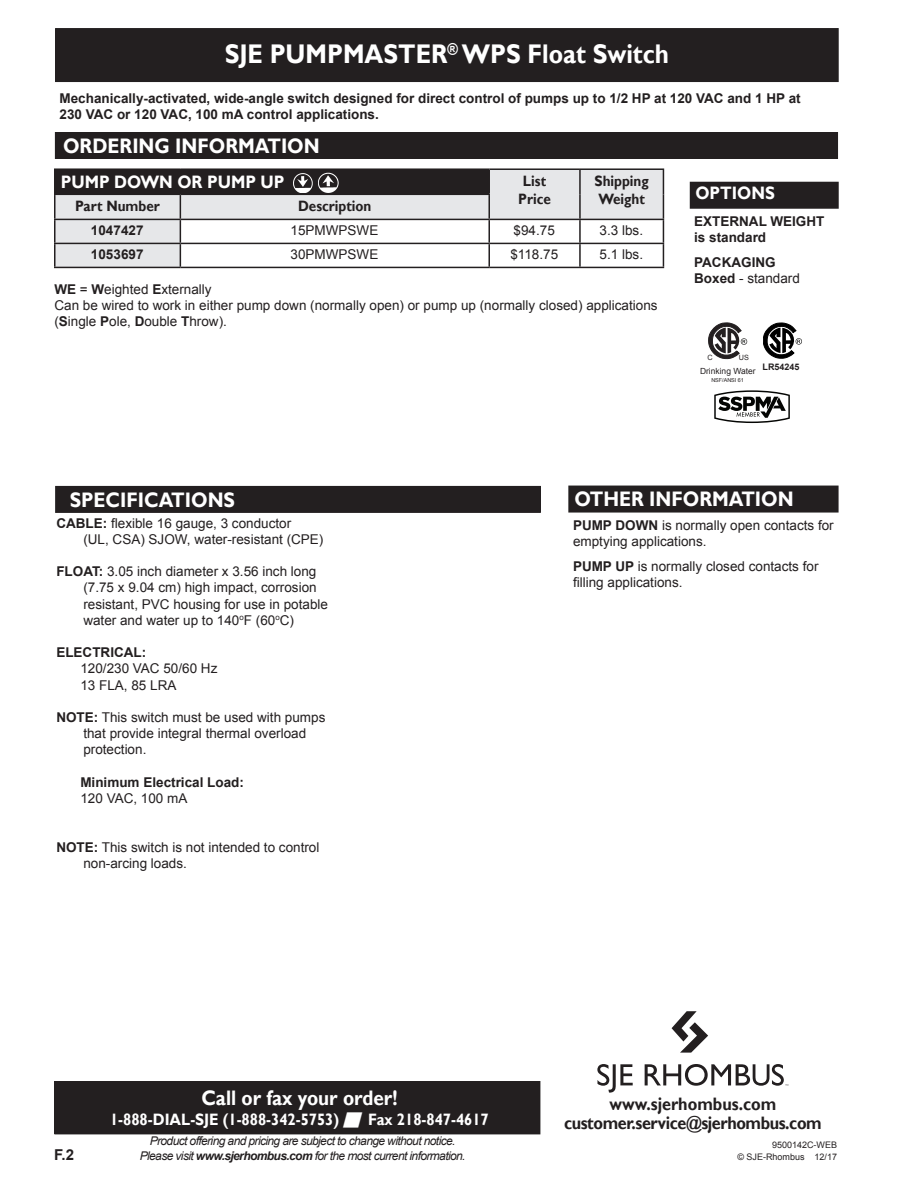
<style>
.page{position:relative;width:918px;height:1188px;background:#fff}
.page>*{position:absolute;margin:0;border:0;box-sizing:border-box;transform-origin:0 0}
.t1{font:700 27px "Gill Sans";color:#fff;scale:.9 1}
.spec_headline{font:700 21px "Gill Sans";color:#fff;scale:.9 1}
.t2{font:700 18px "Gill Sans";letter-spacing:-.025em;color:#231f20;scale:.9 1}
.spec_headline-2{font:700 18px "Gill Sans";color:#fff;scale:.9 1}
.t3{font:700 18px "Gill Sans";color:#231f20;scale:.9 1}
.spec_headline-3{font:700 16.5px "Gill Sans";color:#fff;scale:.9 1}
.price_subhead{font:700 15px/18px "Gill Sans";color:#231f20;scale:.9 1}
.t4{font:700 15px "Arial";color:#231f20}
.Body_indent{font:13.5px/16.2px "Arial";color:#231f20}
.Body_text{font:700 13.5px/15.8px "Arial";color:#231f20}
.spec_body{font:13.5px/16.2px "Arial";color:#231f20}
.price_body{font:13.5px "Arial";color:#231f20}
.Body_indent-2{font:700 13.5px "Arial";color:#231f20}
.price_body-2{font:700 13.5px "Arial";color:#231f20}
.t5{font:italic 12px "Arial";letter-spacing:-.05em;color:#231f20}
.t6{font:9px "Arial";color:#231f20}
.ULCSA{font:700 9px "Arial";color:#231f20}
.t7{font:8.4px "Arial";color:#231f20}
.t8{font:7.2px "Arial";color:#231f20}
.t9{font:5.4px "Arial";color:#231f20}
.s1{font-weight:700}
.s2{font-weight:400}
</style>
<div class="page">
<div style="left:56px;top:29px;width:782px;height:52px;background:#231f20"></div>
<div style="left:55px;top:28px;width:784px;height:54px;border:2px solid #231f20"></div>
<div style="left:56px;top:487px;width:484px;height:25px;background:#231f20"></div>
<div style="left:55px;top:486px;width:486px;height:27px;border:2px solid #231f20"></div>
<div style="left:569px;top:486px;width:269px;height:26px;background:#231f20"></div>
<div style="left:568px;top:486px;width:271px;height:27px;border:2px solid #231f20"></div>
<div style="left:691px;top:183px;width:146px;height:24px;background:#231f20"></div>
<div style="left:690px;top:182px;width:149px;height:27px;border:3px solid #231f20"></div>
<div style="left:55px;top:1082px;width:485px;height:52px;background:#231f20"></div>
<div style="left:55px;top:1081px;width:485px;height:53px;border:1px solid #231f20"></div>
<div style="left:56px;top:133px;width:781px;height:25px;background:#231f20"></div>
<div style="left:55px;top:132px;width:783px;height:27px;border:2px solid #231f20"></div>
<svg style="left:597px;top:1064px;width:36px;height:29px"></svg>
<svg style="left:672px;top:1011px;width:36px;height:42px"></svg>
<svg style="left:645px;top:1064px;width:143px;height:22px"></svg>
<svg style="left:763px;top:323px;width:39px;height:35px"></svg>
<svg style="left:708px;top:323px;width:39px;height:36px"></svg>
<svg style="left:714px;top:390px;width:76px;height:33px"></svg>
<svg style="left:56px;top:170px;width:607px;height:97px"></svg>
<hr style="left:54px;top:168px;width:126px;height:2px;background:#231f20">
<hr style="left:54px;top:170px;width:2px;height:24px;background:#231f20">
<hr style="left:180px;top:168px;width:309px;height:2px;background:#231f20">
<hr style="left:489px;top:168px;width:91px;height:2px;background:#231f20">
<hr style="left:488px;top:170px;width:2px;height:24px;background:#231f20">
<hr style="left:580px;top:168px;width:84px;height:2px;background:#231f20">
<hr style="left:579px;top:170px;width:2px;height:24px;background:#231f20">
<hr style="left:54px;top:194px;width:126px;height:1px;background:#231f20">
<hr style="left:54px;top:195px;width:2px;height:24px;background:#231f20">
<hr style="left:180px;top:194px;width:310px;height:1px;background:#231f20">
<hr style="left:488px;top:195px;width:2px;height:24px;background:#231f20">
<hr style="left:579px;top:194px;width:2px;height:25px;background:#231f20">
<hr style="left:54px;top:219px;width:126px;height:1px;background:#231f20">
<hr style="left:54px;top:220px;width:2px;height:23px;background:#231f20">
<hr style="left:180px;top:219px;width:309px;height:1px;background:#231f20">
<hr style="left:489px;top:219px;width:91px;height:1px;background:#231f20">
<hr style="left:488px;top:220px;width:2px;height:23px;background:#231f20">
<hr style="left:580px;top:219px;width:84px;height:1px;background:#231f20">
<hr style="left:579px;top:220px;width:2px;height:23px;background:#231f20">
<hr style="left:54px;top:243px;width:126px;height:1px;background:#231f20">
<hr style="left:54px;top:244px;width:2px;height:23px;background:#231f20">
<hr style="left:180px;top:243px;width:309px;height:1px;background:#231f20">
<svg style="left:180px;top:195px;width:1px;height:72px"></svg>
<hr style="left:489px;top:243px;width:91px;height:1px;background:#231f20">
<hr style="left:488px;top:244px;width:2px;height:23px;background:#231f20">
<hr style="left:580px;top:243px;width:84px;height:1px;background:#231f20">
<hr style="left:579px;top:244px;width:2px;height:23px;background:#231f20">
<svg style="left:663px;top:170px;width:1px;height:97px"></svg>
<hr style="left:54px;top:267px;width:126px;height:1px;background:#231f20">
<hr style="left:180px;top:267px;width:309px;height:1px;background:#231f20">
<hr style="left:489px;top:267px;width:91px;height:1px;background:#231f20">
<hr style="left:580px;top:267px;width:84px;height:1px;background:#231f20">
<img style="left:319px;top:173px;width:19px;height:19px">
<img style="left:294px;top:174px;width:19px;height:19px">
<p class="t1" style="left:225px;top:38px;width:495px">SJE PUMPMASTER<sup>®</sup> WPS Float Switch</p>
<p class="Body_text" style="left:60px;top:91px;width:743px;line-height:16.2px">Mechanically-activated, wide-angle switch designed for direct control of pumps up to 1/2 HP at 120 VAC and 1 HP at<br>230 VAC or 120 VAC, 100 mA control applications.</p>
<p class="spec_headline" style="left:63px;top:133px;width:287px">ORDERING INFORMATION</p>
<p class="spec_headline-2" style="left:61px;top:171px;width:250px">PUMP DOWN OR PUMP UP</p>
<p class="price_subhead" style="left:523px;top:172px;width:27px">List</p>
<p class="price_subhead" style="left:518px;top:190px;width:38px">Price</p>
<p class="price_subhead" style="left:595px;top:172px;width:62px">Shipping<br>Weight</p>
<p class="price_subhead" style="left:75px;top:197px;width:96px">Part Number</p>
<p class="price_subhead" style="left:298px;top:197px;width:83px">Description</p>
<p class="price_body-2" style="left:91px;top:221px;width:54px">1047427</p>
<p class="price_body" style="left:291px;top:222px;width:89px">15PMWPSWE</p>
<p class="price_body" style="left:514px;top:222px;width:43px">$94.75</p>
<p class="price_body" style="left:600px;top:222px;width:45px">3.3 lbs.</p>
<p class="price_body-2" style="left:91px;top:245px;width:54px">1053697</p>
<p class="price_body" style="left:291px;top:246px;width:89px">30PMWPSWE</p>
<p class="price_body" style="left:510px;top:246px;width:49px">$118.75</p>
<p class="price_body" style="left:600px;top:246px;width:45px">5.1 lbs.</p>
<p class="Body_indent" style="left:54px;top:281px;width:605px"><span class="s1">WE</span> = <span class="s1">W</span>eighted <span class="s1">E</span>xternally<br>Can be wired to work in either pump down (normally open) or pump up (normally closed) applications (<span class="s1">S</span>ingle <span class="s1">P</span>ole, <span class="s1">D</span>ouble <span class="s1">T</span>hrow).</p>
<p class="spec_headline-2" style="left:695px;top:182px;width:90px">OPTIONS</p>
<p class="Body_text" style="left:694px;top:214px;width:132px">EXTERNAL WEIGHT is standard</p>
<p class="Body_text" style="left:694px;top:255px;width:107px">PACKAGING<br>Boxed <span class="s2">- standard</span></p>
<p class="t8" style="left:708px;top:353px;width:7px">C</p>
<p class="t8" style="left:739px;top:353px;width:12px">US</p>
<p class="ULCSA" style="left:763px;top:361px;width:39px">LR54245</p>
<p class="t7" style="left:700px;top:365px;width:57px">Drinking Water</p>
<p class="t9" style="left:711px;top:376px;width:34px">NSF/ANSI 61</p>
<p class="spec_headline" style="left:70px;top:487px;width:185px">SPECIFICATIONS</p>
<p class="spec_headline" style="left:574px;top:486px;width:245px">OTHER INFORMATION</p>
<p class="spec_body" style="left:573px;top:517px;width:262px"><span class="s1">PUMP DOWN</span> is normally open contacts for emptying applications.</p>
<p class="spec_body" style="left:573px;top:559px;width:247px"><span class="s1">PUMP UP</span> is normally closed contacts for filling applications.</p>
<p class="Body_indent" style="left:83px;top:515px;width:242px;text-indent:-27px"><span class="s1">CABLE:</span> flexible 16 gauge, 3 conductor<br>(UL, CSA) SJOW, water-resistant (CPE)</p>
<p class="Body_indent" style="left:83px;top:564px;width:246px;text-indent:-27px"><span class="s1">FLOAT:</span> 3.05 inch diameter x 3.56 inch long (7.75 x 9.04 cm) high impact, corrosion resistant, PVC housing for use in potable water and water up to 140<sup>o</sup>F (60<sup>o</sup>C)</p>
<p class="Body_indent-2" style="left:56px;top:644px;width:91px">ELECTRICAL:</p>
<p class="Body_indent" style="left:80px;top:661px;width:139px">120/230 VAC 50/60 Hz</p>
<p class="Body_indent" style="left:80px;top:677px;width:98px">13 FLA, 85 LRA</p>
<p class="Body_indent" style="left:83px;top:709px;width:244px;text-indent:-27px"><span class="s1">NOTE:</span> This switch must be used with pumps that provide integral thermal overload protection.</p>
<p class="Body_indent-2" style="left:80px;top:773px;width:165px">Minimum Electrical Load:</p>
<p class="Body_indent" style="left:80px;top:790px;width:109px">120 VAC, 100 mA</p>
<p class="Body_indent" style="left:83px;top:839px;width:238px;text-indent:-27px"><span class="s1">NOTE:</span> This switch is not intended to control non-arcing loads.</p>
<p class="t4" style="left:54px;top:1144px;width:22px">F.2</p>
<p class="spec_headline" style="left:201px;top:1085px;width:219px">Call or fax your order!</p>
<p class="spec_headline-3" style="left:110px;top:1109px;width:422px">1-888-DIAL-SJE (1-888-342-5753) ■ Fax 218-847-4617</p>
<p class="t5" style="left:150px;top:1133px;width:307px">Product offering and pricing are subject to change without notice.</p>
<p class="t5" style="left:140px;top:1148px;width:327px">Please visit <span class="s1">www.sjerhombus.com</span> for the most current information.</p>
<p class="t3" style="left:609px;top:1093px;width:187px">www.sjerhombus.com</p>
<p class="t2" style="left:564px;top:1112px;width:288px">customer.service@sjerhombus.com</p>
<p class="t6" style="left:772px;top:1139px;width:67px">9500142C-WEB</p>
<p class="t6" style="left:737px;top:1151px;width:101px">© SJE-Rhombus 12/17</p>
</div>
